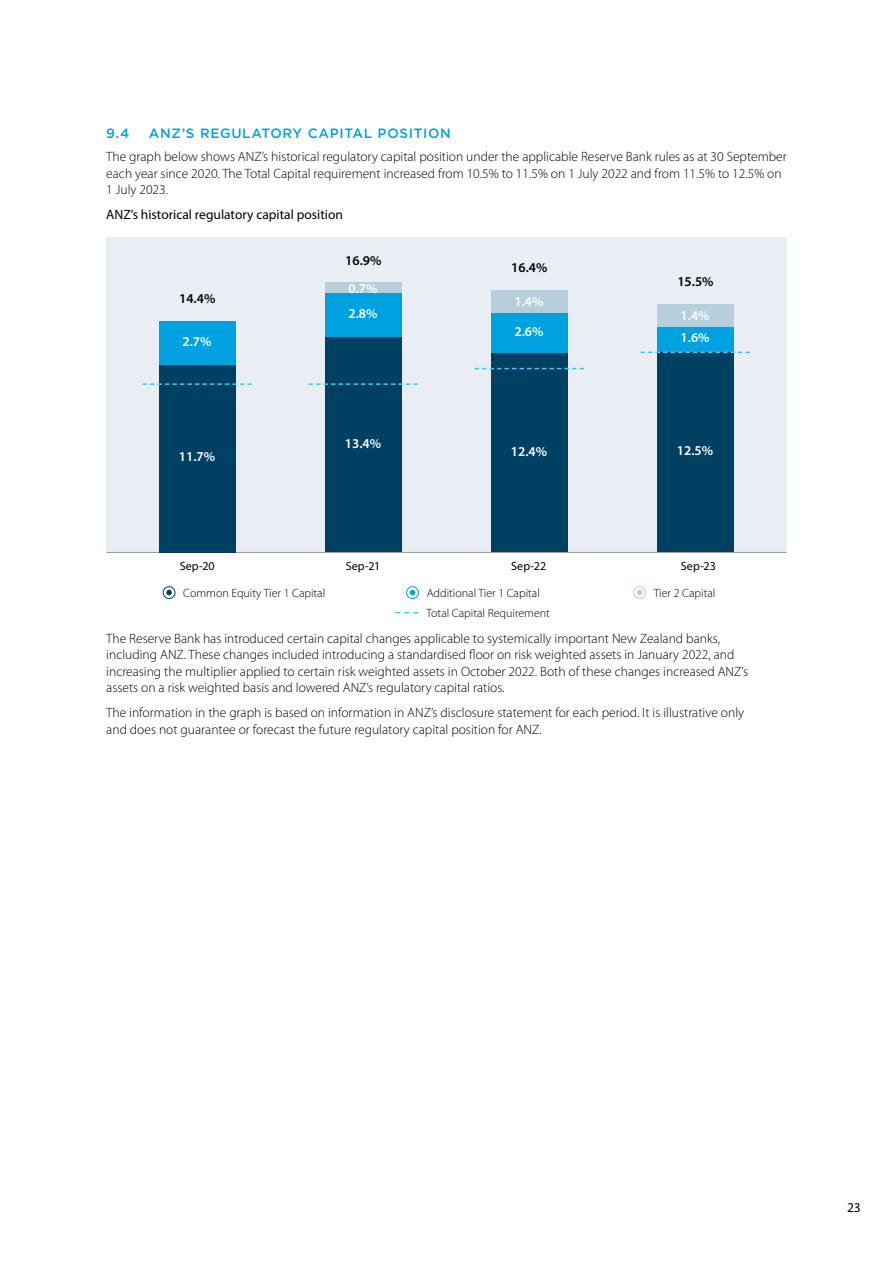
<style>
.page{position:relative;width:893px;height:1263px;background:#fff}
.page>*{position:absolute;margin:0;border:0;box-sizing:border-box;transform-origin:0 0}
.t1{font:300 13.5px/16.5px "Myriad Pro";color:#000}
.t2{font:600 13.5px "Myriad Pro";color:#fff}
.t3{font:13.5px "Myriad Pro";color:#000}
.t4{font:500 13.5px "Gotham";letter-spacing:.05em;color:#00a1e0}
.t5{font:600 13.5px "Myriad Pro";color:#000}
.t6{font:300 12px "Myriad Pro";color:#000}
.t7{font:12px "Myriad Pro";letter-spacing:.01em;color:#000}
</style>
<div class="page">
<div style="left:106px;top:237px;width:680px;height:315px;background:#e8eef3"></div>
<div style="left:163px;top:586px;width:12px;height:13px;border:1px solid #004062;border-radius:50%"></div>
<svg style="left:166px;top:590px;width:6px;height:5px"></svg>
<svg style="left:407px;top:587px;width:11px;height:11px"></svg>
<div style="left:406px;top:586px;width:13px;height:13px;border:1px solid #00a1e0;border-radius:50%"></div>
<svg style="left:410px;top:590px;width:5px;height:5px"></svg>
<div style="left:633px;top:586px;width:13px;height:13px;border:1px solid #b7cfdc;border-radius:50%"></div>
<svg style="left:637px;top:590px;width:5px;height:5px"></svg>
<hr style="left:106px;top:552px;width:680px;height:1px;background:#9b9ca2">
<svg style="left:395px;top:612px;width:23px;height:1px"></svg>
<div style="left:159px;top:322px;width:76px;height:43px;background:#00a1e0"></div>
<div style="left:159px;top:365px;width:76px;height:187px;background:#004062"></div>
<svg style="left:142px;top:383px;width:110px;height:2px"></svg>
<div style="left:325px;top:293px;width:76px;height:45px;background:#00a1e0"></div>
<div style="left:325px;top:338px;width:76px;height:214px;background:#004062"></div>
<div style="left:325px;top:282px;width:76px;height:11px;background:#b7cfdc"></div>
<svg style="left:308px;top:383px;width:110px;height:2px"></svg>
<div style="left:491px;top:313px;width:76px;height:40px;background:#00a1e0"></div>
<div style="left:491px;top:353px;width:76px;height:199px;background:#004062"></div>
<div style="left:491px;top:290px;width:76px;height:23px;background:#b7cfdc"></div>
<svg style="left:474px;top:368px;width:110px;height:1px"></svg>
<div style="left:657px;top:326px;width:76px;height:26px;background:#00a1e0"></div>
<div style="left:657px;top:352px;width:76px;height:200px;background:#004062"></div>
<div style="left:657px;top:304px;width:76px;height:22px;background:#b7cfdc"></div>
<svg style="left:641px;top:352px;width:109px;height:1px"></svg>
<p class="t4" style="left:106px;top:125px;width:24px">9.4</p>
<p class="t4" style="left:149px;top:125px;width:304px">ANZ’S REGULATORY CAPITAL POSITION</p>
<p class="t1" style="left:106px;top:148px;width:682px">The graph below shows ANZ’s historical regulatory capital position under the applicable Reserve Bank rules as at 30 September each year since 2020. The Total Capital requirement increased from 10.5% to 11.5% on 1 July 2022 and from 11.5% to 12.5% on<br>1 July 2023.</p>
<p class="t3" style="left:106px;top:206px;width:238px">ANZ’s historical regulatory capital position</p>
<p class="t5" style="left:179px;top:290px;width:38px">14.4%</p>
<p class="t2" style="left:183px;top:333px;width:30px">2.7%</p>
<p class="t2" style="left:179px;top:448px;width:38px">11.7%</p>
<p class="t5" style="left:345px;top:252px;width:38px">16.9%</p>
<p class="t2" style="left:348px;top:279px;width:30px">0.7%</p>
<p class="t2" style="left:348px;top:305px;width:30px">2.8%</p>
<p class="t2" style="left:345px;top:435px;width:38px">13.4%</p>
<p class="t5" style="left:511px;top:259px;width:38px">16.4%</p>
<p class="t2" style="left:515px;top:293px;width:30px">1.4%</p>
<p class="t2" style="left:515px;top:323px;width:30px">2.6%</p>
<p class="t2" style="left:511px;top:442px;width:38px">12.4%</p>
<p class="t5" style="left:677px;top:273px;width:38px">15.5%</p>
<p class="t2" style="left:681px;top:307px;width:30px">1.4%</p>
<p class="t2" style="left:681px;top:329px;width:30px">1.6%</p>
<p class="t2" style="left:677px;top:442px;width:38px">12.5%</p>
<p class="t7" style="left:180px;top:559px;width:36px">Sep-20</p>
<p class="t7" style="left:346px;top:559px;width:36px">Sep-21</p>
<p class="t7" style="left:511px;top:559px;width:37px">Sep-22</p>
<p class="t7" style="left:681px;top:559px;width:37px">Sep-23</p>
<p class="t6" style="left:183px;top:586px;width:143px">Common Equity Tier 1 Capital</p>
<p class="t6" style="left:427px;top:586px;width:115px">Additional Tier 1 Capital</p>
<p class="t6" style="left:654px;top:586px;width:63px">Tier 2 Capital</p>
<p class="t6" style="left:426px;top:606px;width:125px">Total Capital Requirement</p>
<p class="t1" style="left:106px;top:630px;width:643px">The Reserve Bank has introduced certain capital changes applicable to systemically important New Zealand banks, including ANZ. These changes included introducing a standardised floor on risk weighted assets in January 2022, and increasing the multiplier applied to certain risk weighted assets in October 2022. Both of these changes increased ANZ’s assets on a risk weighted basis and lowered ANZ’s regulatory capital ratios.</p>
<p class="t1" style="left:106px;top:705px;width:639px">The information in the graph is based on information in ANZ’s disclosure statement for each period. It is illustrative only and does not guarantee or forecast the future regulatory capital position for ANZ.</p>
<p class="t3" style="left:847px;top:1199px;width:15px">23</p>
</div>
